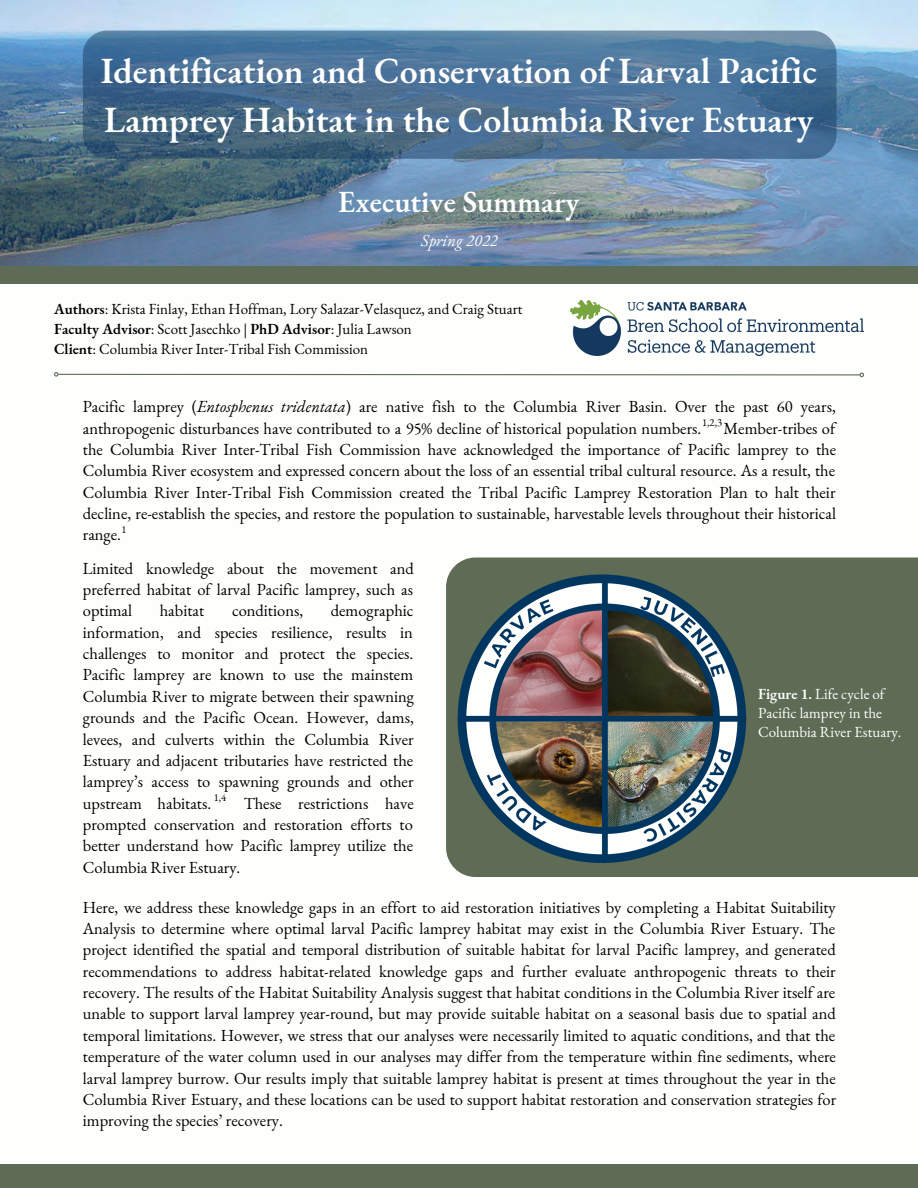
<style>
.page{position:relative;width:918px;height:1188px;background:#fff}
.page>*{position:absolute;margin:0;border:0;box-sizing:border-box;transform-origin:0 0}
.t1{font:600 36px/49.5px "EB Garamond";color:#fefefc}
.t2{font:600 30px "EB Garamond";color:#fefefc}
.t3{font:16.5px/21.3px "EB Garamond";color:#000;text-align:justify}
.t4{font:italic 16.5px "EB Garamond";color:#fefefc}
.t5{font:15px "EB Garamond";color:#000}
.t6{font:15px/19.2px "EB Garamond";color:#fff}
.t7{font:10.5px "EB Garamond";color:#000}
.s1{font-weight:600}
.s2{font-style:italic}
</style>
<div class="page">
<img style="left:0;top:0;width:918px;height:266px">
<div style="left:0;top:1164px;width:918px;height:24px;background:#5f6c55"></div>
<img style="left:571px;top:301px;width:292px;height:55px">
<svg style="left:54px;top:372px;width:810px;height:6px"></svg>
<div style="left:0;top:266px;width:918px;height:18px;background:#5f6c55"></div>
<div style="left:466px;top:558px;width:452px;height:319px;background:#5f6c55"></div>
<img style="left:446px;top:559px;width:323px;height:318px">
<svg style="left:83px;top:31px;width:754px;height:128px;background:#4a7093"></svg>
<p class="t1" style="left:101px;top:45px;width:718px">Identification and Conservation of Larval Pacific<br>Lamprey Habitat in the Columbia River Estuary</p>
<p class="t2" style="left:338px;top:182px;width:243px">Executive Summary</p>
<p class="t4" style="left:421px;top:229px;width:78px">Spring 2022</p>
<p class="t5" style="left:54px;top:299px;width:470px"><span class="s1">Authors</span>: Krista Finlay, Ethan Hoffman, Lory Salazar-Velasquez, and Craig Stuart</p>
<p class="t5" style="left:54px;top:319px;width:359px"><span class="s1">Faculty Advisor</span>: Scott Jasechko | <span class="s1">PhD Advisor</span>: Julia Lawson</p>
<p class="t5" style="left:54px;top:339px;width:316px"><span class="s1">Client</span>: Columbia River Inter-Tribal Fish Commission</p>
<p class="t3" style="left:83px;top:396px;width:754px">Pacific lamprey (<span class="s2">Entosphenus tridentata</span>) are native fish to the Columbia River Basin. Over the past 60 years, anthropogenic disturbances have contributed to a 95% decline of historical population numbers.</p>
<p class="t7" style="left:702px;top:415px;width:21px">1,2,3</p>
<p class="t3" style="left:83px;top:417px;width:755px;text-indent:641px">Member-tribes of the Columbia River Inter-Tribal Fish Commission have acknowledged the importance of Pacific lamprey to the Columbia River ecosystem and expressed concern about the loss of an essential tribal cultural resource. As a result, the Columbia River Inter-Tribal Fish Commission created the Tribal Pacific Lamprey Restoration Plan to halt their decline, re-establish the species, and restore the population to sustainable, harvestable levels throughout their historical range.</p>
<p class="t7" style="left:122px;top:522px;width:7px">1</p>
<p class="t3" style="left:83px;top:557px;width:333px">Limited knowledge about the movement and preferred habitat of larval Pacific lamprey, such as optimal</p>
<p class="t3" style="left:83px;top:600px;width:333px;text-indent:248px">demographic information, and species resilience, results in challenges to monitor and protect the species.<br>Pacific lamprey are known to use the mainstem Columbia River to migrate between their spawning grounds and the Pacific Ocean. However, dams, levees, and culverts within the Columbia River Estuary and adjacent tributaries have restricted the lamprey’s access to spawning grounds and other upstream habitats.</p>
<p class="t3" style="left:160px;top:600px;width:46px">habitat</p>
<p class="t3" style="left:232px;top:600px;width:73px">conditions,</p>
<p class="t7" style="left:214px;top:790px;width:14px">1,4</p>
<p class="t3" style="left:83px;top:792px;width:333px;text-indent:161px">These restrictions have prompted conservation and restoration efforts to better understand how Pacific lamprey utilize the Columbia River Estuary.</p>
<p class="t6" style="left:758px;top:684px;width:145px"><span class="s1">Figure 1.</span> Life cycle of<br>Pacific lamprey in the<br>Columbia River Estuary.</p>
<p class="t3" style="left:83px;top:896px;width:755px">Here, we address these knowledge gaps in an effort to aid restoration initiatives by completing a Habitat Suitability Analysis to determine where optimal larval Pacific lamprey habitat may exist in the Columbia River Estuary. The project identified the spatial and temporal distribution of suitable habitat for larval Pacific lamprey, and generated recommendations to address habitat-related knowledge gaps and further evaluate anthropogenic threats to their recovery. The results of the Habitat Suitability Analysis suggest that habitat conditions in the Columbia River itself are unable to support larval lamprey year-round, but may provide suitable habitat on a seasonal basis due to spatial and temporal limitations. However, we stress that our analyses were necessarily limited to aquatic conditions, and that the temperature of the water column used in our analyses may differ from the temperature within fine sediments, where larval lamprey burrow. Our results imply that suitable lamprey habitat is present at times throughout the year in the Columbia River Estuary, and these locations can be used to support habitat restoration and conservation strategies for improving the species’ recovery.</p>
</div>
